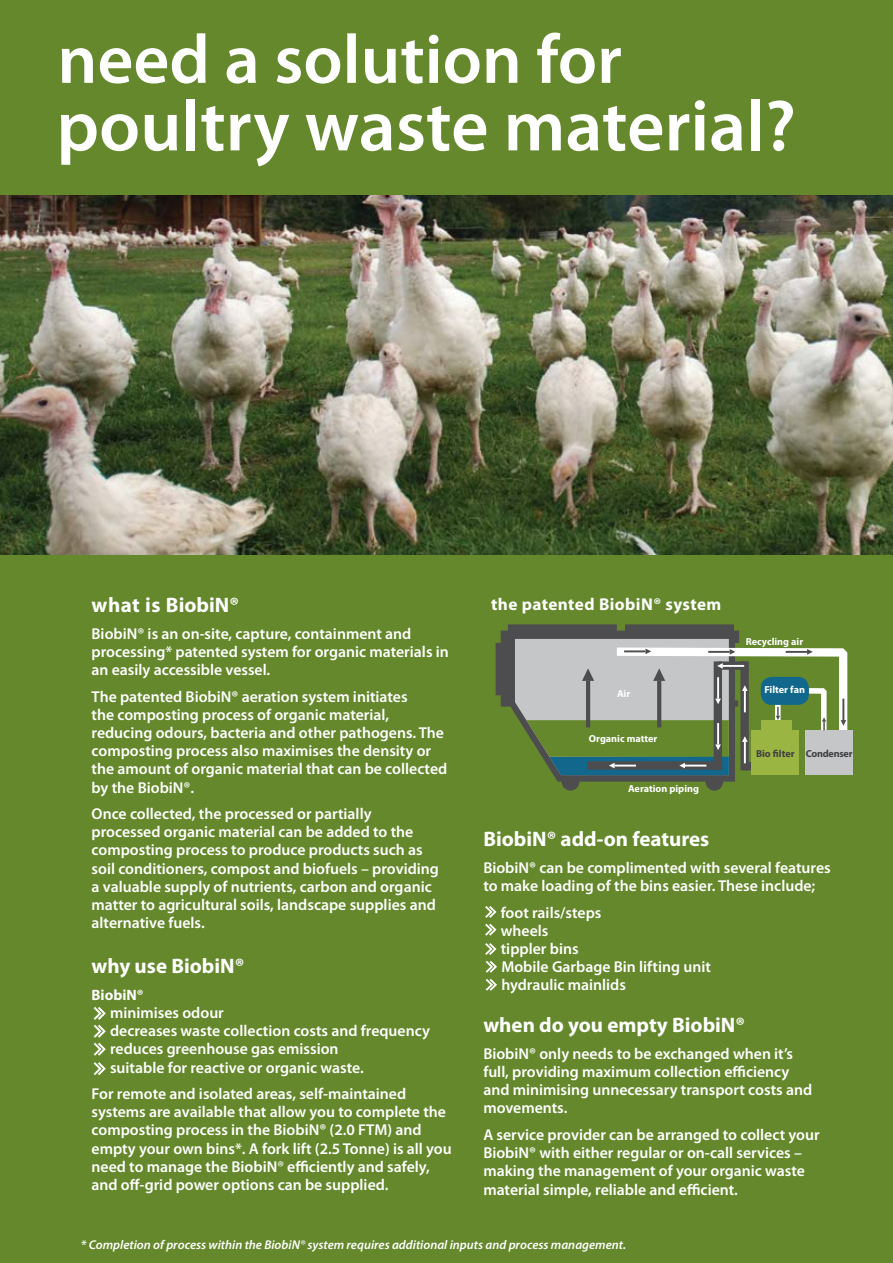
<style>
.page{position:relative;width:893px;height:1263px;background:#65882c}
.page>*{position:absolute;margin:0;border:0;box-sizing:border-box;transform-origin:0 0}
.t1{font:600 72.75px "Myriad Pro";color:#fff}
.t2{font:700 21px "Myriad Pro";color:#fff}
.t3{font:700 17.1px "Myriad Pro";letter-spacing:.025em;color:#fff}
.t4{font:600 15.75px/18.1px "Myriad Pro";color:#fff}
.t5{font:700 15px "Myriad Pro";color:#fff}
.t6{font:italic 600 12.75px "Myriad Pro";color:#fff}
.t7{font:700 10.2px "Myriad Pro";color:#fff}
.t8{font:700 10.2px "Myriad Pro";letter-spacing:-.025em;color:#414042}
.s1{font-weight:400}
</style>
<div class="page">
<img style="left:0;top:196px;width:893px;height:359px">
<svg style="left:62px;top:33px;width:559px;height:51px"></svg>
<div style="left:805px;top:730px;width:48px;height:45px;background:#c4c6c8"></div>
<svg style="left:496px;top:624px;width:352px;height:167px"></svg>
<svg style="left:94px;top:1007px;width:12px;height:49px"></svg>
<svg style="left:94px;top:1062px;width:12px;height:13px"></svg>
<svg style="left:485px;top:906px;width:11px;height:12px"></svg>
<svg style="left:485px;top:924px;width:11px;height:12px"></svg>
<svg style="left:485px;top:943px;width:11px;height:12px"></svg>
<svg style="left:486px;top:961px;width:11px;height:12px"></svg>
<svg style="left:486px;top:979px;width:11px;height:12px"></svg>
<h1 class="t1" style="left:57px;top:80px;width:741px">poultry waste material?</h1>
<h2 class="t2" style="left:92px;top:591px;width:149px">what is BiobiN®</h2>
<p class="t4" style="left:92px;top:624px;width:359px">BiobiN® is an on-site, capture, containment and processing* patented system for organic materials in an easily accessible vessel.</p>
<p class="t4" style="left:92px;top:687px;width:357px">The patented BiobiN® aeration system initiates<br>the composting process of organic material, reducing odours, bacteria and other pathogens. The composting process also maximises the density or the amount of organic material that can be collected by the BiobiN®.</p>
<p class="t4" style="left:92px;top:804px;width:349px">Once collected, the processed or partially processed organic material can be added to the composting process to produce products such as soil conditioners, compost and biofuels – providing a valuable supply of nutrients, carbon and organic matter to agricultural soils, landscape supplies and alternative fuels.</p>
<h2 class="t2" style="left:92px;top:953px;width:154px">why use BiobiN®</h2>
<p class="t5" style="left:92px;top:985px;width:54px">BiobiN®</p>
<p class="t4" style="left:110px;top:1003px;width:321px">minimises odour<br>decreases waste collection costs and frequency reduces greenhouse gas emission<br>suitable for reactive or organic waste.</p>
<p class="t4" style="left:92px;top:1084px;width:362px">For remote and isolated areas, self-maintained systems are available that allow you to complete the composting process in the BiobiN® (2.0 FTM) and empty your own bins*. A fork lift (2.5 Tonne) is all you need to manage the BiobiN<span class="s1">®</span> efficiently and safely, and off-grid power options can be supplied.</p>
<p class="t3" style="left:491px;top:593px;width:232px">the patented BiobiN® system</p>
<p class="t7" style="left:617px;top:687px;width:15px">Air</p>
<p class="t7" style="left:589px;top:731px;width:70px">Organic matter</p>
<p class="t7" style="left:628px;top:782px;width:72px">Aeration piping</p>
<p class="t7" style="left:746px;top:634px;width:59px">Recycling air</p>
<p class="t7" style="left:764px;top:683px;width:42px">Filter fan</p>
<p class="t8" style="left:756px;top:747px;width:98px">Bio filter Condenser</p>
<h2 class="t2" style="left:483px;top:825px;width:228px">BiobiN® add-on features</h2>
<p class="t4" style="left:483px;top:858px;width:349px">BiobiN® can be complimented with several features to make loading of the bins easier. These include;</p>
<p class="t4" style="left:501px;top:903px;width:212px">foot rails/steps<br>wheels<br>tippler bins<br>Mobile Garbage Bin lifting unit hydraulic mainlids</p>
<h2 class="t2" style="left:483px;top:1011px;width:263px">when do you empty BiobiN®</h2>
<p class="t4" style="left:483px;top:1044px;width:330px">BiobiN® only needs to be exchanged when it’s full, providing maximum collection efficiency and minimising unnecessary transport costs and movements.</p>
<p class="t4" style="left:483px;top:1125px;width:338px">A service provider can be arranged to collect your BiobiN® with either regular or on-call services – making the management of your organic waste material simple, reliable and efficient.</p>
<p class="t6" style="left:81px;top:1236px;width:547px">* Completion of process within the BiobiN<span class="s1">®</span> system requires additional inputs and process management.</p>
</div>
